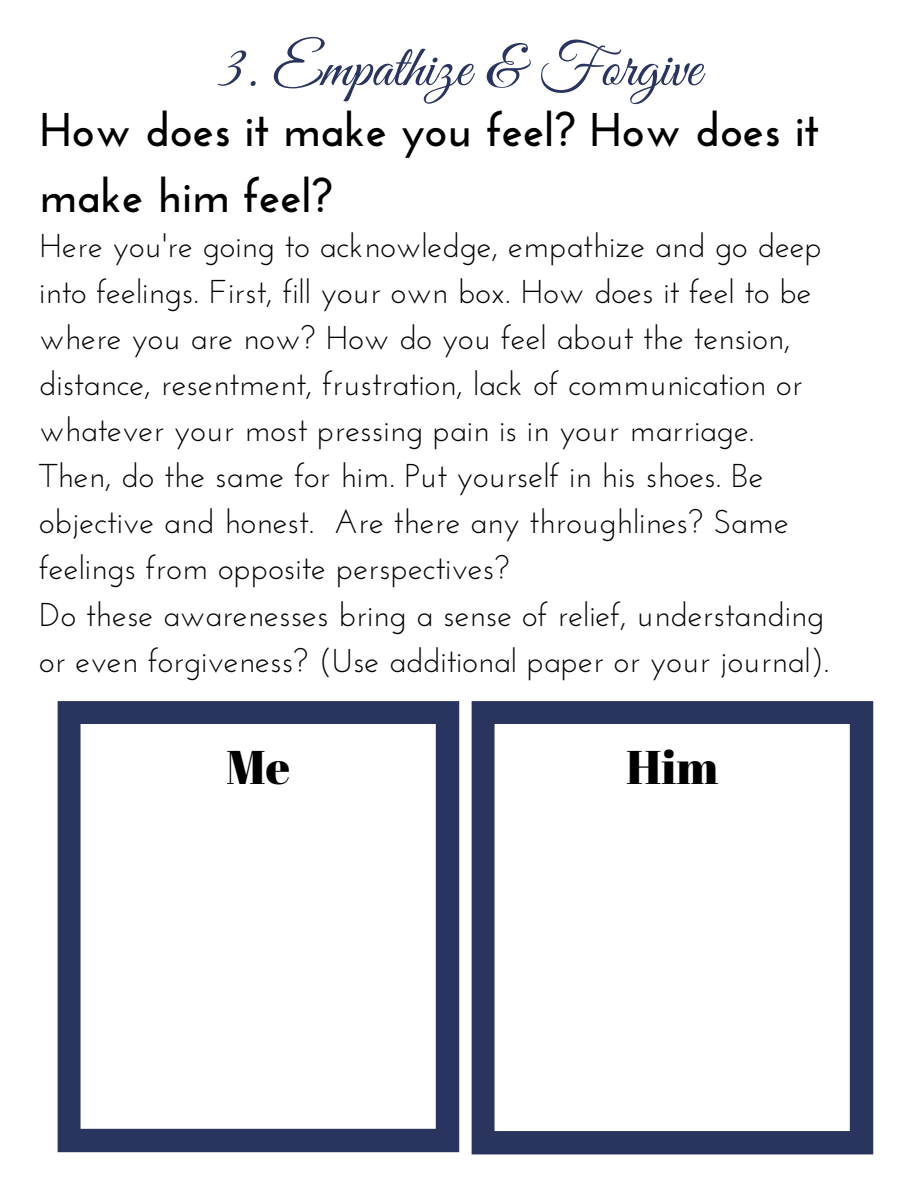
<style>
.page{position:relative;width:918px;height:1188px;background:#fff}
.page>*{position:absolute;margin:0;border:0;box-sizing:border-box;transform-origin:0 0}
.t1{font:60px "Great Vibes";color:#2a355f}
.t2{font:700 47.25px/65.2px "Josefin Sans";color:#000}
.t3{font:47.25px "Abril Fatface";color:#000}
.t4{font:33px/46.2px "Josefin Sans";color:#000}
</style>
<div class="page">
<svg style="left:58px;top:701px;width:401px;height:451px"></svg>
<svg style="left:472px;top:701px;width:401px;height:453px"></svg>
<h1 class="t1" style="left:217px;top:34px;width:485px">3. Empathize &amp; Forgive</h1>
<h2 class="t2" style="left:39px;top:102px;width:781px">How does it make you feel? How does it make him feel?</h2>
<p class="t4" style="left:39px;top:225px;width:792px">Here you're going to acknowledge, empathize and go deep into feelings. First, fill your own box. How does it feel to be where you are now? How do you feel about the tension, distance, resentment, frustration, lack of communication or whatever your most pressing pain is in your marriage.<br>Then, do the same for him. Put yourself in his shoes. Be objective and honest. Are there any throughlines? Same feelings from opposite perspectives?<br>Do these awarenesses bring a sense of relief, understanding or even forgiveness? (Use additional paper or your journal).</p>
<h2 class="t3" style="left:226px;top:734px;width:66px">Me</h2>
<h2 class="t3" style="left:626px;top:734px;width:94px">Him</h2>
</div>
